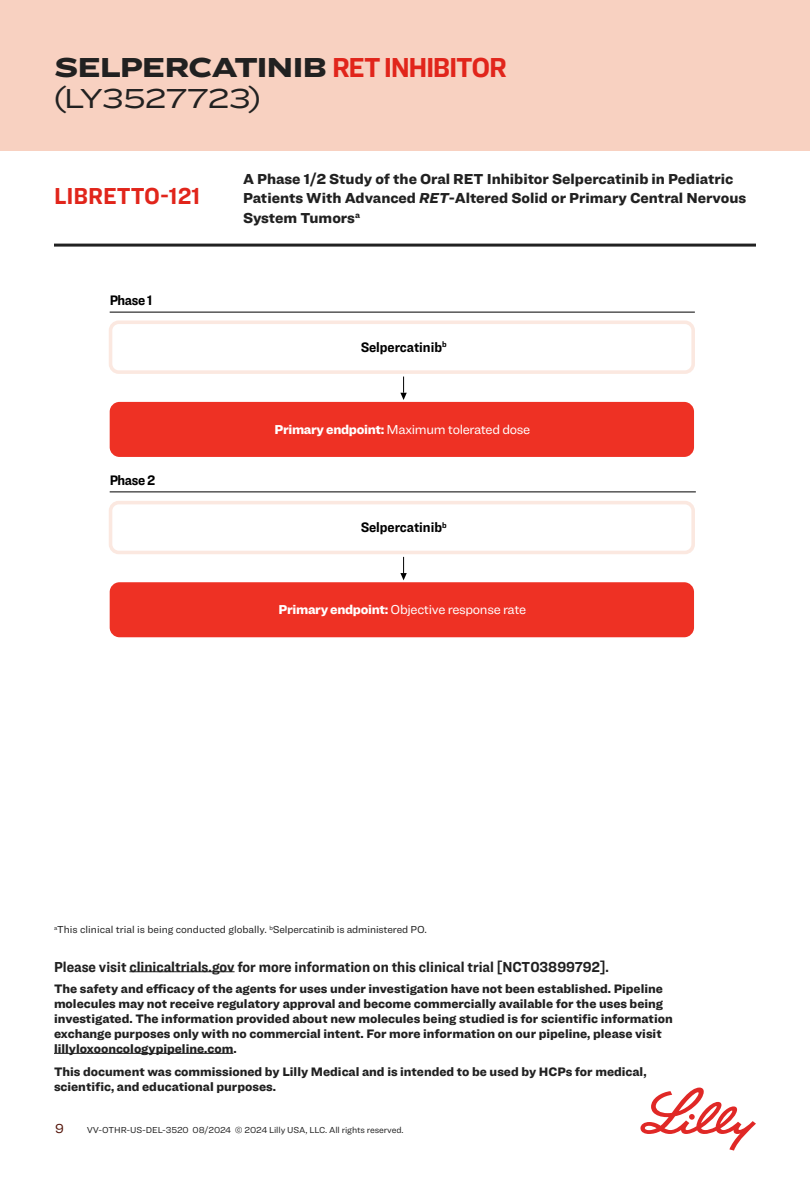
<style>
.page{position:relative;width:810px;height:1188px;background:#fff}
.page>*{position:absolute;margin:0;border:0;box-sizing:border-box;transform-origin:0 0}
.t1{font:900 28.5px/31.5px "Ringside Extra Wide";letter-spacing:-.04em;color:#212121}
.t2{font:700 24px "Ringside Narrow";color:#e1251b}
.t3{font:900 15px/19.5px "Ringside";color:#212121}
.t4{font:700 15px "Ringside Narrow";color:#212121}
.t5{font:700 14.25px "Ringside Narrow";color:#000}
.t6{font:13.5px "Ringside";color:#521207}
.t7{font:13.35px "Ringside";letter-spacing:-.025em;color:#fff}
.t8{font:900 12.75px/15px "Ringside";color:#212121}
.t9{font:10.5px "Ringside";color:#212121}
.t10{font:9px "Ringside";letter-spacing:-.01em;color:#212121}
.s1{font-family:"Ringside Narrow";font-weight:700;color:#e1251b}
.s2{font-weight:400}
.s3{font-style:italic}
.s4{font-weight:900}
</style>
<div class="page">
<svg style="left:640px;top:1088px;width:116px;height:63px"></svg>
<hr style="left:110px;top:312px;width:585px;height:1px;background:#000">
<div style="left:109px;top:320px;width:586px;height:54px;border:4px solid #f8d1c1;border-radius:8px"></div>
<div style="left:110px;top:402px;width:584px;height:55px;background:#ee3124;border-radius:10px"></div>
<hr style="left:110px;top:492px;width:586px;height:1px;background:#000">
<svg style="left:400px;top:377px;width:7px;height:23px"></svg>
<div style="left:109px;top:501px;width:586px;height:53px;border:4px solid #f8d1c1;border-radius:8px"></div>
<div style="left:110px;top:582px;width:584px;height:55px;background:#ee3124;border-radius:10px"></div>
<svg style="left:400px;top:557px;width:7px;height:23px"></svg>
<hr style="left:54px;top:1053px;width:179px;height:1px;background:#212121">
<div style="left:0;top:0;width:810px;height:150px;background:#f8d1c1"></div>
<hr style="left:129px;top:971px;width:106px;height:1px;background:#212121">
<hr style="left:54px;top:244px;width:702px;height:3px;background:#212121">
<h1 class="t1" style="left:54px;top:50px;width:454px">SELPERCATINIB <span class="s1">RET INHIBITOR </span><span class="s2">(LY3527723)</span></h1>
<h2 class="t2" style="left:54px;top:179px;width:148px">LIBRETTO-121</h2>
<p class="t5" style="left:110px;top:290px;width:44px">Phase 1</p>
<p class="t5" style="left:110px;top:470px;width:47px">Phase 2</p>
<p class="t3" style="left:243px;top:168px;width:505px">A Phase 1/2 Study of the Oral RET Inhibitor Selpercatinib in Pediatric<br>Patients With Advanced <span class="s3">RET</span>-Altered Solid or Primary Central Nervous<br>System Tumors<sup>a</sup></p>
<p class="t5" style="left:360px;top:337px;width:88px">Selpercatinib<sup>b</sup></p>
<p class="t7" style="left:275px;top:420px;width:257px"><span class="s4">Primary endpoint:</span> Maximum tolerated dose</p>
<p class="t5" style="left:360px;top:517px;width:88px">Selpercatinib<sup>b</sup></p>
<p class="t7" style="left:279px;top:600px;width:249px"><span class="s4">Primary endpoint:</span> Objective response rate</p>
<p class="t9" style="left:54px;top:922px;width:374px"><sup>a</sup>This clinical trial is being conducted globally. <sup>b</sup>Selpercatinib is administered PO.</p>
<p class="t4" style="left:54px;top:956px;width:556px">Please visit clinicaltrials.gov for more information on this clinical trial [NCT03899792].</p>
<p class="t8" style="left:54px;top:981px;width:620px">The safety and efficacy of the agents for uses under investigation have not been established. Pipeline molecules may not receive regulatory approval and become commercially available for the uses being investigated. The information provided about new molecules being studied is for scientific information exchange purposes only with no commercial intent. For more information on our pipeline, please visit lillyloxooncologypipeline.com.</p>
<p class="t8" style="left:54px;top:1063px;width:594px">This document was commissioned by Lilly Medical and is intended to be used by HCPs for medical, scientific, and educational purposes.</p>
<p class="t6" style="left:55px;top:1119px;width:10px">9</p>
<p class="t10" style="left:87px;top:1124px;width:318px">VV-OTHR-US-DEL-3520 08/2024 © 2024 Lilly USA, LLC. All rights reserved.</p>
</div>
